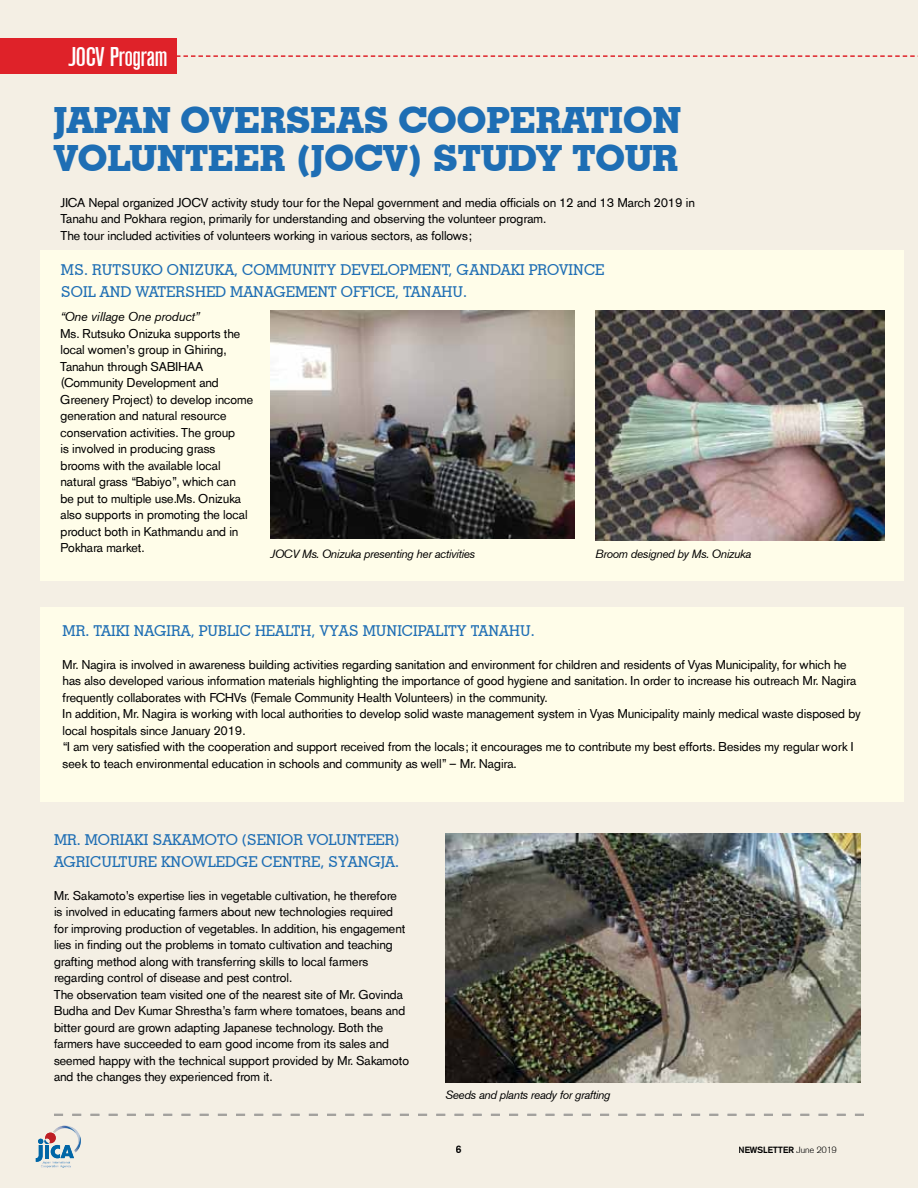
<style>
.page{position:relative;width:918px;height:1188px;background:#f4efe4}
.page>*{position:absolute;margin:0;border:0;box-sizing:border-box;transform-origin:0 0}
.t1{font:700 36.15px/38.1px "Geometric Slab 703 BT Xtra";color:#1e6eb4}
.t2{font:500 27px "A750 Sans Cd";color:#fff}
.t3{font:500 15px/21.5px "Geometric Slab 703 BT";color:#1e6eb4}
.t4{font:12.75px/16.5px "A750 Sans";color:#000}
.t5{font:italic 12.75px "A750 Sans";color:#000}
.t6{font:italic 11.85px "A750 Sans";letter-spacing:-.02em;color:#000}
.t7{font:500 10.8px "A750 Sans";color:#000}
.t8{font:500 9px "A750 Sans";color:#000}
.s1{font-weight:300}
</style>
<div class="page">
<div style="left:739px;top:1146px;width:55px;height:7px;background:#f4efe4"></div>
<div style="left:796px;top:1146px;width:40px;height:7px;background:#f4efe4"></div>
<div style="left:456px;top:1145px;width:5px;height:8px;background:#f4efe4"></div>
<svg style="left:855px;top:1114px;width:9px;height:2px"></svg>
<svg style="left:837px;top:1114px;width:9px;height:2px"></svg>
<svg style="left:818px;top:1114px;width:10px;height:2px"></svg>
<svg style="left:800px;top:1114px;width:9px;height:2px"></svg>
<svg style="left:782px;top:1114px;width:9px;height:2px"></svg>
<svg style="left:764px;top:1114px;width:9px;height:2px"></svg>
<svg style="left:746px;top:1114px;width:9px;height:2px"></svg>
<svg style="left:727px;top:1114px;width:10px;height:2px"></svg>
<svg style="left:709px;top:1114px;width:9px;height:2px"></svg>
<svg style="left:691px;top:1114px;width:9px;height:2px"></svg>
<svg style="left:673px;top:1114px;width:9px;height:2px"></svg>
<svg style="left:655px;top:1114px;width:9px;height:2px"></svg>
<svg style="left:636px;top:1114px;width:10px;height:2px"></svg>
<svg style="left:618px;top:1114px;width:9px;height:2px"></svg>
<svg style="left:600px;top:1114px;width:9px;height:2px"></svg>
<svg style="left:582px;top:1114px;width:9px;height:2px"></svg>
<svg style="left:564px;top:1114px;width:9px;height:2px"></svg>
<svg style="left:545px;top:1114px;width:10px;height:2px"></svg>
<svg style="left:527px;top:1114px;width:9px;height:2px"></svg>
<svg style="left:509px;top:1114px;width:9px;height:2px"></svg>
<svg style="left:491px;top:1114px;width:9px;height:2px"></svg>
<svg style="left:473px;top:1114px;width:9px;height:2px"></svg>
<svg style="left:454px;top:1114px;width:10px;height:2px"></svg>
<svg style="left:436px;top:1114px;width:9px;height:2px"></svg>
<svg style="left:418px;top:1114px;width:9px;height:2px"></svg>
<svg style="left:400px;top:1114px;width:9px;height:2px"></svg>
<svg style="left:382px;top:1114px;width:9px;height:2px"></svg>
<svg style="left:363px;top:1114px;width:10px;height:2px"></svg>
<svg style="left:345px;top:1114px;width:9px;height:2px"></svg>
<svg style="left:327px;top:1114px;width:9px;height:2px"></svg>
<svg style="left:309px;top:1114px;width:9px;height:2px"></svg>
<svg style="left:291px;top:1114px;width:9px;height:2px"></svg>
<svg style="left:272px;top:1114px;width:10px;height:2px"></svg>
<svg style="left:254px;top:1114px;width:9px;height:2px"></svg>
<svg style="left:236px;top:1114px;width:9px;height:2px"></svg>
<svg style="left:218px;top:1114px;width:9px;height:2px"></svg>
<svg style="left:200px;top:1114px;width:9px;height:2px"></svg>
<svg style="left:181px;top:1114px;width:10px;height:2px"></svg>
<svg style="left:163px;top:1114px;width:9px;height:2px"></svg>
<svg style="left:145px;top:1114px;width:9px;height:2px"></svg>
<svg style="left:127px;top:1114px;width:9px;height:2px"></svg>
<svg style="left:109px;top:1114px;width:9px;height:2px"></svg>
<svg style="left:90px;top:1114px;width:10px;height:2px"></svg>
<svg style="left:72px;top:1114px;width:9px;height:2px"></svg>
<svg style="left:54px;top:1114px;width:9px;height:2px"></svg>
<svg style="left:36px;top:1126px;width:46px;height:36px"></svg>
<img style="left:62px;top:1126px;width:14px;height:7px">
<div style="left:40px;top:250px;width:864px;height:330px;background:#fffde9"></div>
<div style="left:40px;top:608px;width:864px;height:194px;background:#fffde9"></div>
<div style="left:0;top:39px;width:177px;height:35px;background:#df2229"></div>
<svg style="left:177px;top:55px;width:741px;height:2px"></svg>
<img style="left:270px;top:310px;width:304px;height:228px">
<img style="left:596px;top:310px;width:288px;height:231px">
<img style="left:446px;top:834px;width:414px;height:248px">
<img style="left:42px;top:1149px;width:36px;height:15px">
<h2 class="t2" style="left:69px;top:42px;width:100px">JOCV Program</h2>
<h1 class="t1" style="left:53px;top:101px;width:629px">JAPAN OVERSEAS COOPERATION<br>VOLUNTEER (JOCV) STUDY TOUR</h1>
<p class="t4" style="left:61px;top:194px;width:636px">JICA Nepal organized JOCV activity study tour for the Nepal government and media officials on 12 and 13 March 2019 in<br>Tanahu and Pokhara region, primarily for understanding and observing the volunteer program.<br>The tour included activities of volunteers working in various sectors, as follows;</p>
<p class="t3" style="left:61px;top:259px;width:545px">MS. RUTSUKO ONIZUKA, COMMUNITY DEVELOPMENT, GANDAKI PROVINCE<br>SOIL AND WATERSHED MANAGEMENT OFFICE, TANAHU.</p>
<p class="t5" style="left:61px;top:310px;width:140px">“One village One product”</p>
<p class="t4" style="left:61px;top:325px;width:194px">Ms. Rutsuko Onizuka supports the local women’s group in Ghiring,<br>Tanahun through SABIHAA (Community Development and<br>Greenery Project) to develop income generation and natural resource conservation activities. The group<br>is involved in producing grass brooms with the available local natural grass “Babiyo”, which can<br>be put to multiple use.Ms. Onizuka also supports in promoting the local product both in Kathmandu and in<br>Pokhara market.</p>
<p class="t6" style="left:270px;top:547px;width:206px">JOCV Ms. Onizuka presenting her activities</p>
<p class="t6" style="left:596px;top:547px;width:157px">Broom designed by Ms. Onizuka</p>
<p class="t3" style="left:63px;top:619px;width:474px">MR. TAIKI NAGIRA, PUBLIC HEALTH, VYAS MUNICIPALITY TANAHU.</p>
<p class="t4" style="left:63px;top:656px;width:800px">Mr. Nagira is involved in awareness building activities regarding sanitation and environment for children and residents of Vyas Municipality, for which he has also developed various information materials highlighting the importance of good hygiene and sanitation. In order to increase his outreach Mr. Nagira frequently collaborates with FCHVs (Female Community Health Volunteers) in the community.<br>In addition, Mr. Nagira is working with local authorities to develop solid waste management system in Vyas Municipality mainly medical waste disposed by local hospitals since January 2019.<br>“I am very satisfied with the cooperation and support received from the locals; it encourages me to contribute my best efforts. Besides my regular work I seek to teach environmental education in schools and community as well” – Mr. Nagira.</p>
<p class="t3" style="left:54px;top:829px;width:347px">MR. MORIAKI SAKAMOTO (SENIOR VOLUNTEER)<br>AGRICULTURE KNOWLEDGE CENTRE, SYANGJA.</p>
<p class="t4" style="left:54px;top:887px;width:357px">Mr. Sakamoto’s expertise lies in vegetable cultivation, he therefore<br>is involved in educating farmers about new technologies required for improving production of vegetables. In addition, his engagement lies in finding out the problems in tomato cultivation and teaching grafting method along with transferring skills to local farmers regarding control of disease and pest control.<br>The observation team visited one of the nearest site of Mr. Govinda Budha and Dev Kumar Shrestha’s farm where tomatoes, beans and bitter gourd are grown adapting Japanese technology. Both the farmers have succeeded to earn good income from its sales and seemed happy with the technical support provided by Mr. Sakamoto and the changes they experienced from it.</p>
<p class="t6" style="left:446px;top:1088px;width:166px">Seeds and plants ready for grafting</p>
<p class="t7" style="left:456px;top:1143px;width:7px">6</p>
<p class="t8" style="left:739px;top:1144px;width:100px">NEWSLETTER <span class="s1">June 2019</span></p>
</div>
